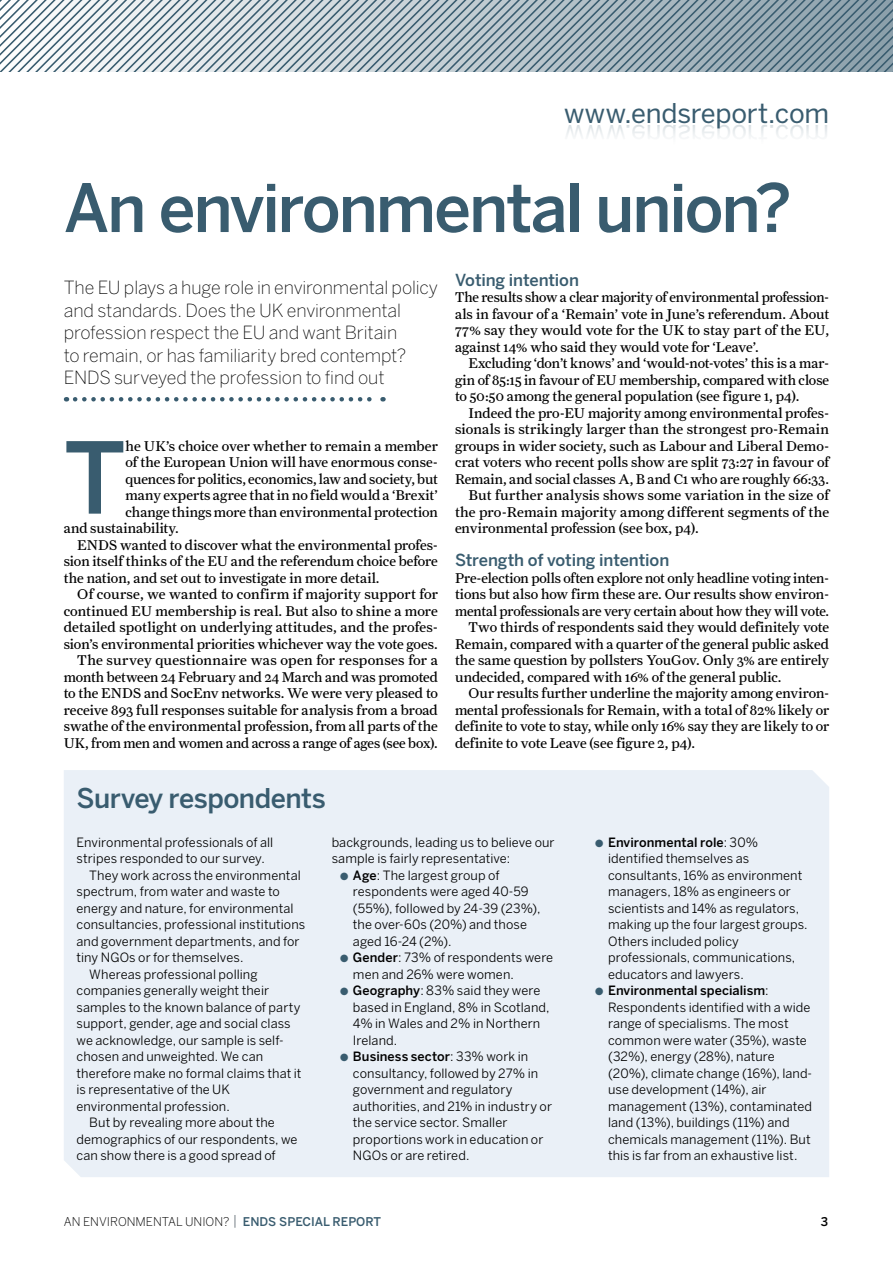
<style>
.page{position:relative;width:893px;height:1263px;background:#fff}
.page>*{position:absolute;margin:0;border:0;box-sizing:border-box;transform-origin:0 0}
.t1{font:500 97.95px "Benton Sans";color:#395c6f}
.t2{font:500 66px "Benton Sans";letter-spacing:-.035em;color:#395c6f}
.t3{font:27px "Benton Sans";letter-spacing:-.01em;color:#395c6f}
.t4{font:500 27px "Benton Sans";letter-spacing:-.02em;color:#395c6f}
.t5{font:200 18px/22.5px "Benton Sans";letter-spacing:-.01em;color:#000}
.t6{font:500 16.5px "Benton Sans";letter-spacing:-.01em;color:#395c6f}
.t7{font:14.25px/16.5px "Farnham Text";color:#000;text-align:justify}
.t8{font:12.75px/16.5px "Benton Sans";letter-spacing:.005em;color:#000}
.t9{font:300 12px "Benton Sans";color:#000}
.t10{font:500 12px "Benton Sans";color:#000}
.s1{color:#395c6f}
.s2{font-weight:500}
.s3{font-weight:500;color:#395c6f}
</style>
<div class="page">
<svg style="left:0;top:0;width:893px;height:71px;background:#a1b1ba"></svg>
<svg style="left:235px;top:1215px;width:1px;height:13px"></svg>
<svg style="left:75px;top:397px;width:308px;height:4px"></svg>
<div style="left:64px;top:770px;width:765px;height:407px;background:#eaf0f7"></div>
<h3 class="t3" style="left:564px;top:97px;width:267px">www.endsreport.com</h3>
<h2 class="t2" style="left:64px;top:169px;width:730px">An environmental union?</h2>
<p class="t5" style="left:64px;top:276px;width:376px">The EU plays a huge role in environmental policy and standards. Does the UK environmental profession respect the EU and want Britain<br>to remain, or has familiarity bred contempt?<br>ENDS surveyed the profession to find out</p>
<h1 class="t1" style="left:64px;top:420px;width:64px">T</h1>
<p class="t7" style="left:125px;top:437px;width:314px">he UK’s choice over whether to remain a member</p>
<p class="t7" style="left:125px;top:454px;width:314px">of the European Union will have enormous conse-</p>
<p class="t7" style="left:125px;top:470px;width:314px">quences for politics, economics, law and society, but</p>
<p class="t7" style="left:125px;top:487px;width:314px">many experts agree that in no field would a ‘Brexit’</p>
<p class="t7" style="left:125px;top:503px;width:314px">change things more than environmental protection</p>
<p class="t7" style="left:64px;top:520px;width:117px">and sustainability.</p>
<p class="t7" style="left:77px;top:536px;width:362px">ENDS wanted to discover what the environmental profes-</p>
<p class="t7" style="left:64px;top:553px;width:376px">sion itself thinks of the EU and the referendum choice before</p>
<p class="t7" style="left:64px;top:569px;width:317px">the nation, and set out to investigate in more detail.</p>
<p class="t7" style="left:77px;top:586px;width:362px">Of course, we wanted to confirm if majority support for</p>
<p class="t7" style="left:64px;top:602px;width:376px">continued EU membership is real. But also to shine a more</p>
<p class="t7" style="left:64px;top:619px;width:376px">detailed spotlight on underlying attitudes, and the profes-</p>
<p class="t7" style="left:64px;top:635px;width:376px">sion’s environmental priorities whichever way the vote goes.</p>
<p class="t7" style="left:77px;top:652px;width:362px">The survey questionnaire was open for responses for a</p>
<p class="t7" style="left:64px;top:668px;width:376px">month between 24 February and 24 March and was promoted</p>
<p class="t7" style="left:64px;top:685px;width:376px">to the ENDS and SocEnv networks. We were very pleased to</p>
<p class="t7" style="left:64px;top:701px;width:376px">receive 893 full responses suitable for analysis from a broad</p>
<p class="t7" style="left:64px;top:718px;width:376px">swathe of the environmental profession, from all parts of the</p>
<p class="t7" style="left:64px;top:734px;width:376px">UK, from men and women and across a range of ages (see box).</p>
<h3 class="t4" style="left:77px;top:782px;width:251px">Survey respondents</h3>
<p class="t6" style="left:455px;top:270px;width:126px">Voting intention</p>
<p class="t7" style="left:455px;top:289px;width:376px">The results show a clear majority of environmental profession&shy;als in favour of a ‘Remain’ vote in June’s referendum. About 77% say they would vote for the UK to stay part of the EU, against 14% who said they would vote for ‘Leave’.</p>
<p class="t7" style="left:455px;top:355px;width:376px;text-indent:14px">Excluding ‘don’t knows’ and ‘would-not-votes’ this is a mar&shy;gin of 85:15 in favour of EU membership, compared with close to 50:50 among the general population (see figure 1, p4).</p>
<p class="t7" style="left:468px;top:404px;width:362px">Indeed the pro-EU majority among environmental profes-</p>
<p class="t7" style="left:455px;top:421px;width:376px">sionals is strikingly larger than the strongest pro-Remain</p>
<p class="t7" style="left:455px;top:437px;width:376px">groups in wider society, such as Labour and Liberal Demo-</p>
<p class="t7" style="left:455px;top:454px;width:376px">crat voters who recent polls show are split 73:27 in favour of</p>
<p class="t7" style="left:455px;top:470px;width:376px">Remain, and social classes A, B and C1 who are roughly 66:33.</p>
<p class="t7" style="left:468px;top:487px;width:362px">But further analysis shows some variation in the size of</p>
<p class="t7" style="left:455px;top:503px;width:376px">the pro-Remain majority among different segments of the</p>
<p class="t7" style="left:455px;top:520px;width:245px">environmental profession (see box, p4).</p>
<p class="t6" style="left:455px;top:550px;width:216px">Strength of voting intention</p>
<p class="t7" style="left:455px;top:569px;width:376px">Pre-election polls often explore not only headline voting inten-</p>
<p class="t7" style="left:455px;top:586px;width:376px">tions but also how firm these are. Our results show environ-</p>
<p class="t7" style="left:455px;top:602px;width:376px">mental professionals are very certain about how they will vote.</p>
<p class="t7" style="left:468px;top:619px;width:362px">Two thirds of respondents said they would definitely vote</p>
<p class="t7" style="left:455px;top:635px;width:376px">Remain, compared with a quarter of the general public asked</p>
<p class="t7" style="left:455px;top:652px;width:376px">the same question by pollsters YouGov. Only 3% are entirely</p>
<p class="t7" style="left:455px;top:668px;width:328px">undecided, compared with 16% of the general public.</p>
<p class="t7" style="left:468px;top:685px;width:362px">Our results further underline the majority among environ-</p>
<p class="t7" style="left:455px;top:701px;width:376px">mental professionals for Remain, with a total of 82% likely or</p>
<p class="t7" style="left:455px;top:718px;width:376px">definite to vote to stay, while only 16% say they are likely to or</p>
<p class="t7" style="left:455px;top:734px;width:242px">definite to vote Leave (see figure 2, p4).</p>
<p class="t8" style="left:77px;top:834px;width:198px">Environmental professionals of all</p>
<p class="t8" style="left:77px;top:850px;width:190px">stripes responded to our survey.</p>
<p class="t8" style="left:89px;top:867px;width:213px">They work across the environmental</p>
<p class="t8" style="left:77px;top:883px;width:205px">spectrum, from water and waste to</p>
<p class="t8" style="left:77px;top:900px;width:219px">energy and nature, for environmental</p>
<p class="t8" style="left:77px;top:916px;width:230px">consultancies, professional institutions</p>
<p class="t8" style="left:77px;top:933px;width:225px">and government departments, and for</p>
<p class="t8" style="left:77px;top:949px;width:168px">tiny NGOs or for themselves.</p>
<p class="t8" style="left:89px;top:966px;width:170px">Whereas professional polling</p>
<p class="t8" style="left:77px;top:982px;width:194px">companies generally weight their</p>
<p class="t8" style="left:77px;top:999px;width:225px">samples to the known balance of party</p>
<p class="t8" style="left:77px;top:1015px;width:216px">support, gender, age and social class</p>
<p class="t8" style="left:77px;top:1032px;width:209px">we acknowledge, our sample is self-</p>
<p class="t8" style="left:77px;top:1048px;width:188px">chosen and unweighted. We can</p>
<p class="t8" style="left:77px;top:1065px;width:227px">therefore make no formal claims that it</p>
<p class="t8" style="left:77px;top:1081px;width:155px">is representative of the UK</p>
<p class="t8" style="left:77px;top:1098px;width:155px">environmental profession.</p>
<p class="t8" style="left:89px;top:1114px;width:187px">But by revealing more about the</p>
<p class="t8" style="left:77px;top:1131px;width:223px">demographics of our respondents, we</p>
<p class="t8" style="left:77px;top:1147px;width:201px">can show there is a good spread of</p>
<p class="t8" style="left:332px;top:834px;width:224px">backgrounds, leading us to believe our sample is fairly representative:</p>
<p class="t8" style="left:353px;top:867px;width:189px;text-indent:-13px"><span class="s1">●</span> <span class="s2">Age</span>: The largest group of respondents were aged 40-59 (55%), followed by 24-39 (23%), the over-60s (20%) and those aged 16-24 (2%).</p>
<p class="t8" style="left:353px;top:949px;width:202px;text-indent:-13px"><span class="s1">●</span> <span class="s2">Gender</span>: 73% of respondents were men and 26% were women.</p>
<p class="t8" style="left:353px;top:982px;width:198px;text-indent:-13px"><span class="s1">●</span> <span class="s2">Geography</span>: 83% said they were based in England, 8% in Scotland,<br>4% in Wales and 2% in Northern<br>Ireland.</p>
<p class="t8" style="left:353px;top:1048px;width:201px;text-indent:-13px"><span class="s1">●</span> <span class="s2">Business sector</span>: 33% work in consultancy, followed by 27% in government and regulatory authorities, and 21% in industry or the service sector. Smaller proportions work in education or<br>NGOs or are retired.</p>
<p class="t8" style="left:608px;top:834px;width:201px;text-indent:-13px"><span class="s1">●</span> <span class="s2">Environmental role</span>: 30% identified themselves as consultants, 16% as environment managers, 18% as engineers or scientists and 14% as regulators, making up the four largest groups.<br>Others included policy professionals, communications, educators and lawyers.</p>
<p class="t8" style="left:608px;top:982px;width:206px;text-indent:-13px"><span class="s1">●</span> <span class="s2">Environmental specialism</span>:<br>Respondents identified with a wide range of specialisms. The most common were water (35%), waste (32%), energy (28%), nature (20%), climate change (16%), land&shy;use development (14%), air management (13%), contaminated land (13%), buildings (11%) and chemicals management (11%). But this is far from an exhaustive list.</p>
<p class="t9" style="left:64px;top:1215px;width:319px">AN ENVIRONMENTAL UNION? <span class="s3">ENDS SPECIAL REPORT</span></p>
<p class="t10" style="left:821px;top:1215px;width:9px">3</p>
</div>
